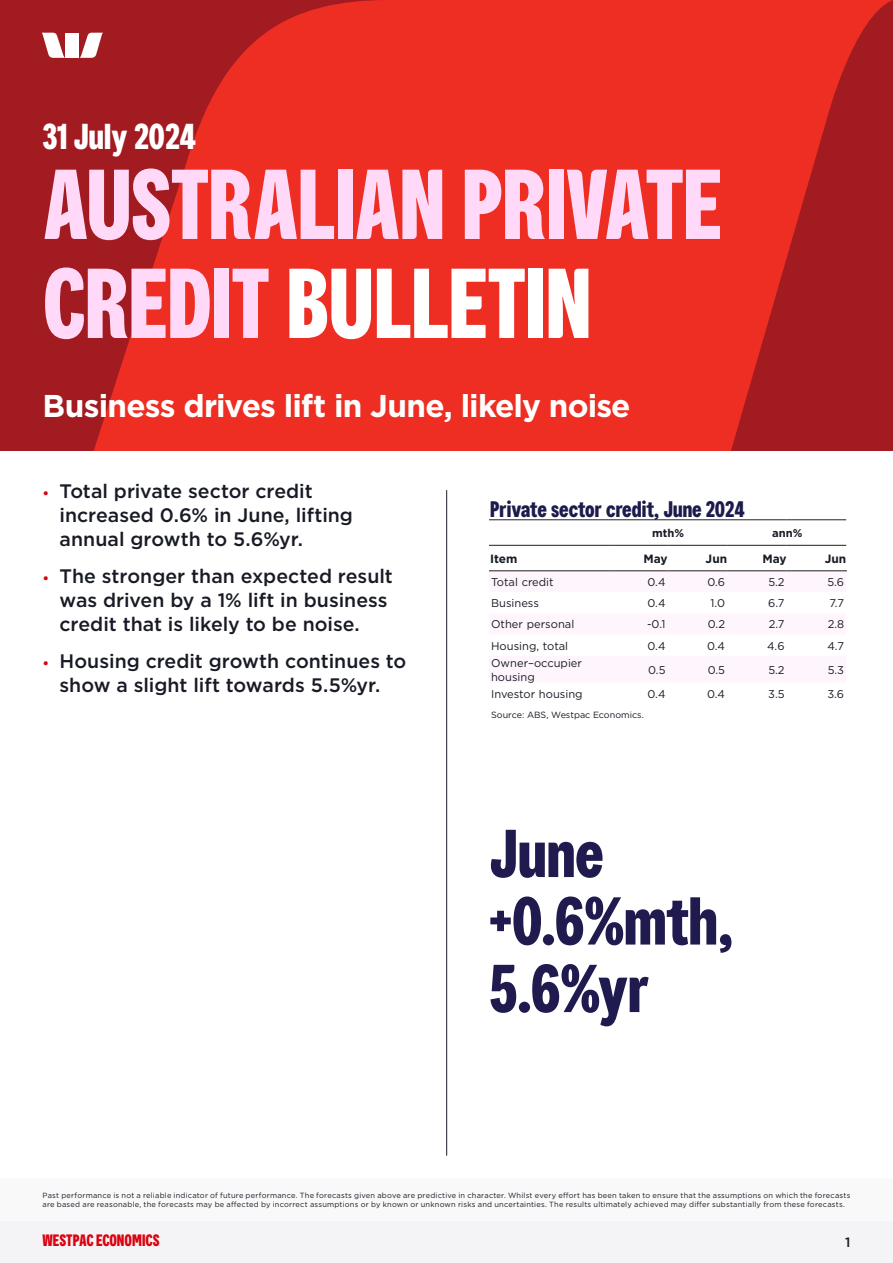
<style>
.page{position:relative;width:893px;height:1263px;background:#fff}
.page>*{position:absolute;margin:0;border:0;box-sizing:border-box;transform-origin:0 0}
.H1B_Main_Title{font:700 99px/99px "Westpac";letter-spacing:-.01em;color:#ffd9f7}
.N1_Big_number_-_any_size_as_appropriate{font:700 67.5px/67.5px "Westpac";letter-spacing:-.005em;color:#1f1b4f}
.H1A_Title_page_-_Date{font:700 36px "Westpac";color:#fff}
.S1_standfirst{font:700 31.5px "Gotham";letter-spacing:-.025em;color:#fff}
.SUBHEAD_1{font:700 22.5px "Westpac";color:#1c1b4c}
.t1{font:500 19.5px/24px "Gotham";color:#181b25}
.t2{font:700 16.5px "Westpac";color:#da0310}
.t3{font:500 13.5px "Gotham";color:#181b25}
.T2_Table_small_head{font:700 12px "Gotham";color:#181b25}
.T3_Table_body_copy_7_5pt{font:11.25px/13.5px "Gotham";color:#181b25}
.T2_Table_small_head-2{font:700 11.25px "Gotham";color:#181b25}
.SOURCE{font:9px "Gotham";color:#141823}
.t4{font:7.5px/9px "Gotham";letter-spacing:.025em;color:#181b25}
.s1{color:#fff}
.s2{font-weight:700;font-size:13.5px;color:#da0310}
</style>
<div class="page">
<div style="left:0;top:1220px;width:893px;height:43px;background:#f4f4f6"></div>
<div style="left:0;top:1178px;width:893px;height:42px;background:#f9f9fa"></div>
<svg style="left:0;top:0;width:893px;height:451px;background:#d72821"></svg>
<svg style="left:41px;top:33px;width:24px;height:25px"></svg>
<svg style="left:80px;top:33px;width:23px;height:25px"></svg>
<div style="left:66px;top:33px;width:13px;height:25px;background:#fff"></div>
<hr style="left:446px;top:490px;width:1px;height:665px;background:#181b25">
<svg style="left:489px;top:571px;width:357px;height:1px"></svg>
<hr style="left:608px;top:545px;width:60px;height:1px;background:#231f20">
<hr style="left:668px;top:545px;width:59px;height:1px;background:#231f20">
<hr style="left:727px;top:545px;width:60px;height:1px;background:#231f20">
<hr style="left:787px;top:545px;width:59px;height:1px;background:#231f20">
<hr style="left:489px;top:519px;width:119px;height:1px;background:#231f20">
<hr style="left:608px;top:519px;width:60px;height:1px;background:#231f20">
<hr style="left:668px;top:519px;width:59px;height:1px;background:#231f20">
<hr style="left:727px;top:519px;width:60px;height:1px;background:#231f20">
<hr style="left:787px;top:519px;width:59px;height:1px;background:#231f20">
<hr style="left:489px;top:545px;width:119px;height:1px;background:#231f20">
<hr style="left:489px;top:570px;width:119px;height:1px;background:#231f20">
<hr style="left:608px;top:570px;width:60px;height:1px;background:#231f20">
<hr style="left:668px;top:570px;width:59px;height:1px;background:#231f20">
<hr style="left:727px;top:570px;width:60px;height:1px;background:#231f20">
<hr style="left:787px;top:570px;width:60px;height:1px;background:#231f20">
<p class="H1A_Title_page_-_Date" style="left:43px;top:115px;width:155px">31 July 2024</p>
<p class="H1B_Main_Title" style="left:43px;top:153px;width:682px">AUSTRALIAN PRIVATE<br>CREDIT <span class="s1">BULLETIN</span></p>
<p class="S1_standfirst" style="left:43px;top:385px;width:590px">Business drives lift in June, likely noise</p>
<p class="t1" style="left:60px;top:479px;width:295px;text-indent:-17px"><span class="s2">•</span> Total private sector credit increased 0.6% in June, lifting annual growth to 5.6%yr.</p>
<p class="t1" style="left:60px;top:564px;width:335px;text-indent:-17px"><span class="s2">•</span> The stronger than expected result was driven by a 1% lift in business credit that is likely to be noise.</p>
<p class="t1" style="left:43px;top:649px;width:365px;text-align:center"><span class="s2">•</span> Housing credit growth continues to show a slight lift towards 5.5%yr.</p>
<p class="SUBHEAD_1" style="left:490px;top:495px;width:256px">Private sector credit, June 2024</p>
<p class="T2_Table_small_head-2" style="left:652px;top:526px;width:34px">mth%</p>
<p class="T2_Table_small_head-2" style="left:772px;top:526px;width:32px">ann%</p>
<p class="T2_Table_small_head" style="left:490px;top:551px;width:29px">Item</p>
<p class="T2_Table_small_head" style="left:643px;top:551px;width:26px">May</p>
<p class="T2_Table_small_head" style="left:706px;top:551px;width:23px">Jun</p>
<p class="T2_Table_small_head" style="left:762px;top:551px;width:26px">May</p>
<p class="T2_Table_small_head" style="left:825px;top:551px;width:23px">Jun</p>
<p class="T3_Table_body_copy_7_5pt" style="left:491px;top:575px;width:64px">Total credit</p>
<p class="T3_Table_body_copy_7_5pt" style="left:648px;top:575px;width:19px">0.4</p>
<p class="T3_Table_body_copy_7_5pt" style="left:707px;top:575px;width:19px">0.6</p>
<p class="T3_Table_body_copy_7_5pt" style="left:768px;top:575px;width:18px">5.2</p>
<p class="T3_Table_body_copy_7_5pt" style="left:827px;top:575px;width:18px">5.6</p>
<p class="T3_Table_body_copy_7_5pt" style="left:491px;top:596px;width:49px">Business</p>
<p class="T3_Table_body_copy_7_5pt" style="left:648px;top:596px;width:19px">0.4</p>
<p class="T3_Table_body_copy_7_5pt" style="left:711px;top:596px;width:16px">1.0</p>
<p class="T3_Table_body_copy_7_5pt" style="left:768px;top:596px;width:18px">6.7</p>
<p class="T3_Table_body_copy_7_5pt" style="left:829px;top:596px;width:16px">7.7</p>
<p class="T3_Table_body_copy_7_5pt" style="left:491px;top:617px;width:85px">Other personal</p>
<p class="T3_Table_body_copy_7_5pt" style="left:647px;top:617px;width:20px">-0.1</p>
<p class="T3_Table_body_copy_7_5pt" style="left:708px;top:617px;width:19px">0.2</p>
<p class="T3_Table_body_copy_7_5pt" style="left:769px;top:617px;width:17px">2.7</p>
<p class="T3_Table_body_copy_7_5pt" style="left:828px;top:617px;width:18px">2.8</p>
<p class="T3_Table_body_copy_7_5pt" style="left:491px;top:639px;width:79px">Housing, total</p>
<p class="T3_Table_body_copy_7_5pt" style="left:648px;top:639px;width:19px">0.4</p>
<p class="T3_Table_body_copy_7_5pt" style="left:707px;top:639px;width:19px">0.4</p>
<p class="T3_Table_body_copy_7_5pt" style="left:767px;top:639px;width:19px">4.6</p>
<p class="T3_Table_body_copy_7_5pt" style="left:827px;top:639px;width:18px">4.7</p>
<p class="T3_Table_body_copy_7_5pt" style="left:491px;top:656px;width:92px">Owner–occupier housing</p>
<p class="T3_Table_body_copy_7_5pt" style="left:648px;top:663px;width:19px">0.5</p>
<p class="T3_Table_body_copy_7_5pt" style="left:708px;top:663px;width:19px">0.5</p>
<p class="T3_Table_body_copy_7_5pt" style="left:768px;top:663px;width:18px">5.2</p>
<p class="T3_Table_body_copy_7_5pt" style="left:828px;top:663px;width:18px">5.3</p>
<p class="T3_Table_body_copy_7_5pt" style="left:491px;top:687px;width:93px">Investor housing</p>
<p class="T3_Table_body_copy_7_5pt" style="left:648px;top:687px;width:19px">0.4</p>
<p class="T3_Table_body_copy_7_5pt" style="left:707px;top:687px;width:19px">0.4</p>
<p class="T3_Table_body_copy_7_5pt" style="left:768px;top:687px;width:18px">3.5</p>
<p class="T3_Table_body_copy_7_5pt" style="left:827px;top:687px;width:18px">3.6</p>
<p class="SOURCE" style="left:491px;top:709px;width:154px">Source: ABS, Westpac Economics.</p>
<p class="N1_Big_number_-_any_size_as_appropriate" style="left:489px;top:818px;width:246px">June +0.6%mth,<br>5.6%yr</p>
<p class="t4" style="left:43px;top:1190px;width:809px">Past performance is not a reliable indicator of future performance. The forecasts given above are predictive in character. Whilst every effort has been taken to ensure that the assumptions on which the forecasts are based are reasonable, the forecasts may be affected by incorrect assumptions or by known or unknown risks and uncertainties. The results ultimately achieved may differ substantially from these forecasts.</p>
<h3 class="t2" style="left:43px;top:1230px;width:119px">WESTPAC ECONOMICS</h3>
<h3 class="t3" style="left:845px;top:1233px;width:7px">1</h3>
</div>
